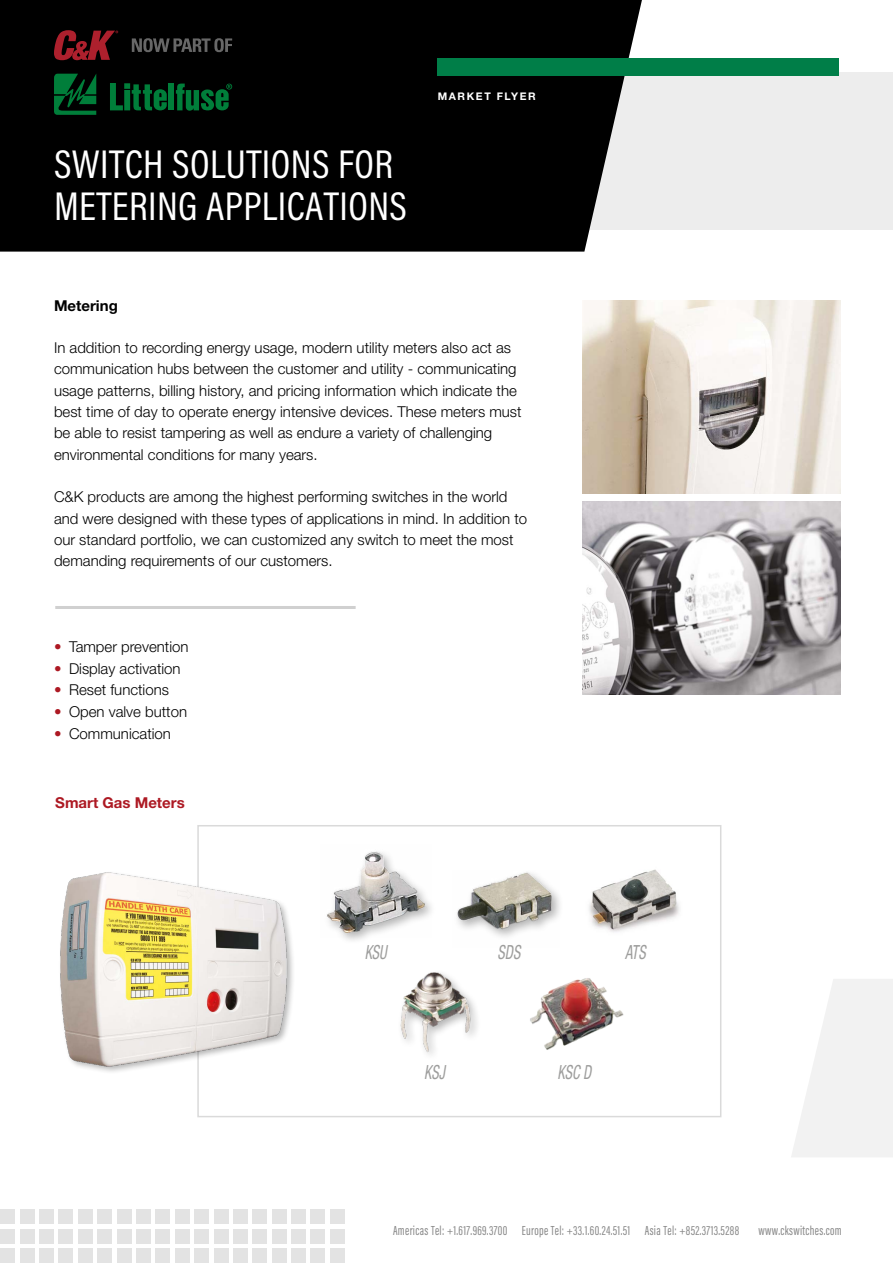
<style>
.page{position:relative;width:893px;height:1263px;background:#fff}
.page>*{position:absolute;margin:0;border:0;box-sizing:border-box;transform-origin:0 0}
.t1{font:40.5px/42px "Acumin Pro Cond";letter-spacing:.01em;color:#fff}
.t2{font:italic condensed 19.5px "Helvetica Neue LT Std";color:#9d9d9c;scale:.75 1}
.t3{font:300 15px/21.3px "Helvetica Neue LT Std";color:#000}
.t4{font:700 15px "Helvetica Neue LT Std";color:#ad1923}
.t5{font:700 15px "Helvetica Neue LT Std";color:#000}
.t6{font:13.5px "Acumin Pro Extra Cond";letter-spacing:.025em;color:#878787}
.t7{font:700 10.5px "Helvetica Neue LT Std";letter-spacing:.15em;color:#fff}
.s1{color:#ad1923}
</style>
<div class="page">
<img style="left:583px;top:301px;width:257px;height:192px">
<img style="left:583px;top:502px;width:257px;height:192px">
<div style="left:555px;top:72px;width:338px;height:157px;background:#ededed"></div>
<hr style="left:55px;top:606px;width:301px;height:3px;background:#d0d0d0">
<svg style="left:791px;top:979px;width:102px;height:178px"></svg>
<div style="left:0;top:0;width:642px;height:252px;background:#000"></div>
<div style="left:438px;top:58px;width:401px;height:17px;background:#007e48"></div>
<svg style="left:54px;top:74px;width:42px;height:41px;background:#004b22"></svg>
<div style="left:169px;top:84px;width:5px;height:26px;background:#007e3a"></div>
<svg style="left:176px;top:84px;width:56px;height:27px;background:#00431e"></svg>
<svg style="left:110px;top:83px;width:57px;height:27px;background:#004720"></svg>
<svg style="left:54px;top:30px;width:64px;height:30px;background:#5d1118"></svg>
<svg style="left:132px;top:38px;width:100px;height:14px"></svg>
<div style="left:0;top:1209px;width:15px;height:15px;background:#e3e3e3"></div>
<div style="left:0;top:1228px;width:15px;height:15px;background:#e3e3e3"></div>
<div style="left:0;top:1248px;width:15px;height:15px;background:#e3e3e3"></div>
<div style="left:20px;top:1209px;width:15px;height:15px;background:#e3e3e3"></div>
<div style="left:20px;top:1228px;width:15px;height:15px;background:#e3e3e3"></div>
<div style="left:20px;top:1248px;width:15px;height:15px;background:#e3e3e3"></div>
<div style="left:39px;top:1209px;width:15px;height:15px;background:#e3e3e3"></div>
<div style="left:39px;top:1228px;width:15px;height:15px;background:#e3e3e3"></div>
<div style="left:39px;top:1248px;width:15px;height:15px;background:#e3e3e3"></div>
<div style="left:59px;top:1209px;width:14px;height:15px;background:#e3e3e3"></div>
<div style="left:59px;top:1228px;width:14px;height:15px;background:#e3e3e3"></div>
<div style="left:59px;top:1248px;width:14px;height:15px;background:#e3e3e3"></div>
<div style="left:78px;top:1209px;width:15px;height:15px;background:#e3e3e3"></div>
<div style="left:78px;top:1228px;width:15px;height:15px;background:#e3e3e3"></div>
<div style="left:78px;top:1248px;width:15px;height:15px;background:#e3e3e3"></div>
<div style="left:97px;top:1209px;width:15px;height:15px;background:#e3e3e3"></div>
<div style="left:97px;top:1228px;width:15px;height:15px;background:#e3e3e3"></div>
<div style="left:97px;top:1248px;width:15px;height:15px;background:#e3e3e3"></div>
<div style="left:117px;top:1209px;width:14px;height:15px;background:#e3e3e3"></div>
<div style="left:117px;top:1228px;width:14px;height:15px;background:#e3e3e3"></div>
<div style="left:117px;top:1248px;width:14px;height:15px;background:#e3e3e3"></div>
<div style="left:136px;top:1209px;width:15px;height:15px;background:#e3e3e3"></div>
<div style="left:136px;top:1228px;width:15px;height:15px;background:#e3e3e3"></div>
<div style="left:136px;top:1248px;width:15px;height:15px;background:#e3e3e3"></div>
<div style="left:155px;top:1209px;width:15px;height:15px;background:#e3e3e3"></div>
<div style="left:155px;top:1228px;width:15px;height:15px;background:#e3e3e3"></div>
<div style="left:155px;top:1248px;width:15px;height:15px;background:#e3e3e3"></div>
<div style="left:175px;top:1209px;width:15px;height:15px;background:#e3e3e3"></div>
<div style="left:175px;top:1228px;width:15px;height:15px;background:#e3e3e3"></div>
<div style="left:175px;top:1248px;width:15px;height:15px;background:#e3e3e3"></div>
<div style="left:194px;top:1209px;width:15px;height:15px;background:#e3e3e3"></div>
<div style="left:194px;top:1228px;width:15px;height:15px;background:#e3e3e3"></div>
<div style="left:194px;top:1248px;width:15px;height:15px;background:#e3e3e3"></div>
<div style="left:214px;top:1209px;width:14px;height:15px;background:#e3e3e3"></div>
<div style="left:214px;top:1228px;width:14px;height:15px;background:#e3e3e3"></div>
<div style="left:214px;top:1248px;width:14px;height:15px;background:#e3e3e3"></div>
<div style="left:233px;top:1209px;width:15px;height:15px;background:#e3e3e3"></div>
<div style="left:233px;top:1228px;width:15px;height:15px;background:#e3e3e3"></div>
<div style="left:233px;top:1248px;width:15px;height:15px;background:#e3e3e3"></div>
<div style="left:252px;top:1209px;width:15px;height:15px;background:#e3e3e3"></div>
<div style="left:252px;top:1228px;width:15px;height:15px;background:#e3e3e3"></div>
<div style="left:252px;top:1248px;width:15px;height:15px;background:#e3e3e3"></div>
<div style="left:272px;top:1209px;width:15px;height:15px;background:#e3e3e3"></div>
<div style="left:272px;top:1228px;width:15px;height:15px;background:#e3e3e3"></div>
<div style="left:272px;top:1248px;width:15px;height:15px;background:#e3e3e3"></div>
<div style="left:291px;top:1228px;width:15px;height:15px;background:#e3e3e3"></div>
<div style="left:291px;top:1248px;width:15px;height:15px;background:#e3e3e3"></div>
<div style="left:291px;top:1209px;width:15px;height:15px;background:#e3e3e3"></div>
<div style="left:311px;top:1209px;width:14px;height:15px;background:#e3e3e3"></div>
<div style="left:311px;top:1228px;width:14px;height:15px;background:#e3e3e3"></div>
<div style="left:311px;top:1248px;width:14px;height:15px;background:#e3e3e3"></div>
<div style="left:330px;top:1228px;width:15px;height:15px;background:#e3e3e3"></div>
<div style="left:330px;top:1248px;width:15px;height:15px;background:#e3e3e3"></div>
<div style="left:330px;top:1209px;width:15px;height:15px;background:#e3e3e3"></div>
<img style="left:400px;top:972px;width:75px;height:83px">
<img style="left:327px;top:851px;width:104px;height:86px">
<img style="left:589px;top:869px;width:91px;height:63px">
<img style="left:457px;top:872px;width:103px;height:65px">
<div style="left:197px;top:825px;width:524px;height:292px;border:2px solid #dadada"></div>
<img style="left:530px;top:978px;width:94px;height:72px">
<div style="left:58px;top:870px;width:238px;height:204px;background:#000;opacity:.3"></div>
<img style="left:58px;top:867px;width:238px;height:202px">
<h1 class="t1" style="left:54px;top:142px;width:354px">SWITCH SOLUTIONS FOR<br>METERING APPLICATIONS</h1>
<p class="t7" style="left:438px;top:90px;width:100px">MARKET FLYER</p>
<p class="t5" style="left:54px;top:296px;width:65px">Metering</p>
<p class="t3" style="left:54px;top:337px;width:469px">In addition to recording energy usage, modern utility meters also act as communication hubs between the customer and utility - communicating usage patterns, billing history, and pricing information which indicate the best time of day to operate energy intensive devices. These meters must be able to resist tampering as well as endure a variety of challenging environmental conditions for many years.</p>
<p class="t3" style="left:54px;top:486px;width:475px">C&amp;K products are among the highest performing switches in the world and were designed with these types of applications in mind. In addition to our standard portfolio, we can customized any switch to meet the most demanding requirements of our customers.</p>
<p class="t3" style="left:54px;top:635px;width:136px"><span class="s1">•</span> Tamper prevention</p>
<p class="t3" style="left:54px;top:657px;width:128px"><span class="s1">•</span> Display activation</p>
<p class="t3" style="left:54px;top:679px;width:117px"><span class="s1">•</span> Reset functions</p>
<p class="t3" style="left:54px;top:701px;width:135px"><span class="s1">•</span> Open valve button</p>
<p class="t3" style="left:54px;top:722px;width:118px"><span class="s1">•</span> Communication</p>
<p class="t4" style="left:55px;top:793px;width:131px">Smart Gas Meters</p>
<h2 class="t2" style="left:365px;top:941px;width:31px">KSU</h2>
<h2 class="t2" style="left:498px;top:941px;width:32px">SDS</h2>
<h2 class="t2" style="left:625px;top:941px;width:29px">ATS</h2>
<h2 class="t2" style="left:424px;top:1061px;width:29px">KSJ</h2>
<h2 class="t2" style="left:557px;top:1061px;width:47px">KSC D</h2>
<p class="t6" style="left:393px;top:1222px;width:348px">Americas Tel: +1.617.969.3700 Europe Tel: +33.1.60.24.51.51 Asia Tel: +852.3713.5288</p>
<p class="t6" style="left:758px;top:1222px;width:85px">www.ckswitches.com</p>
</div>
